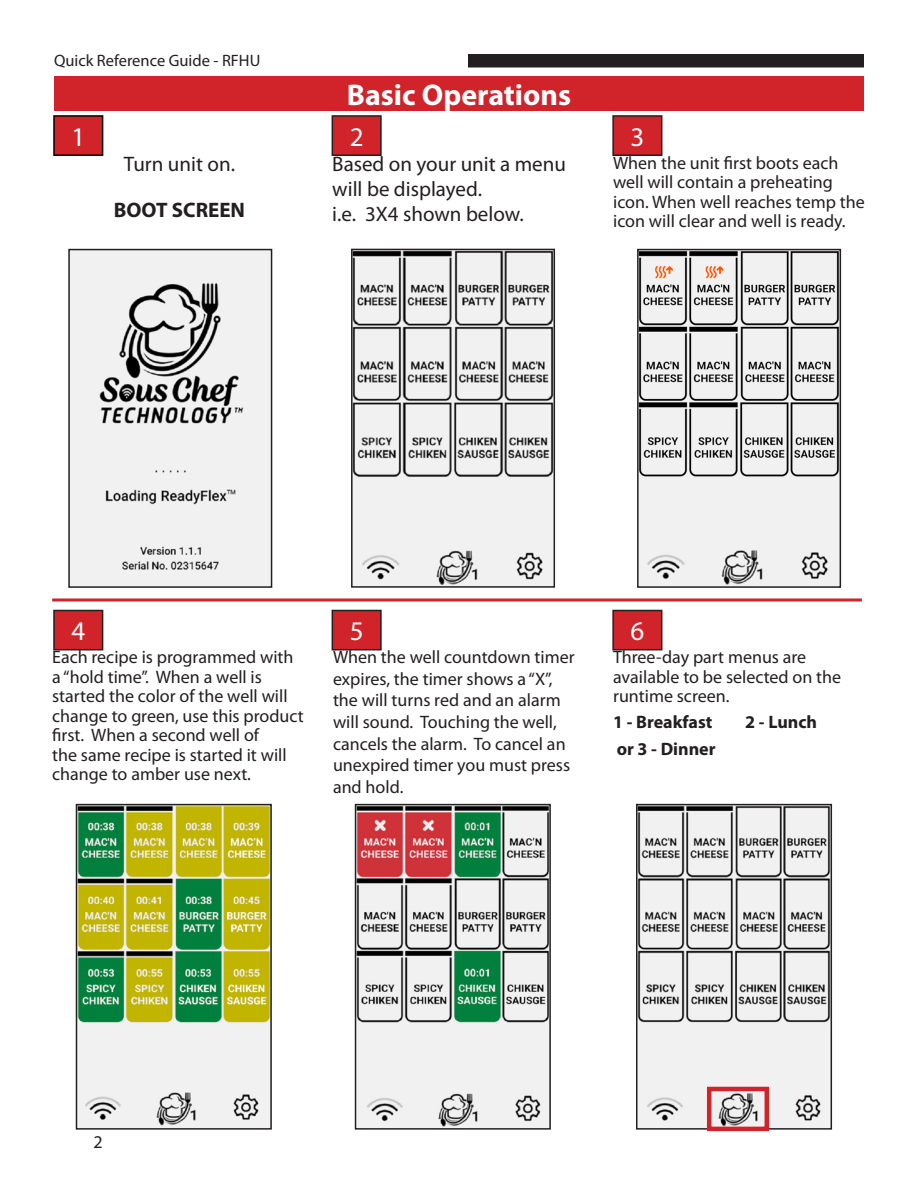
<style>
.page{position:relative;width:918px;height:1188px;background:#fff}
.page>*{position:absolute;margin:0;border:0;box-sizing:border-box;transform-origin:0 0}
.t1{font:700 30px "Myriad Pro";color:#fff}
.t2{font:27px "Myriad Pro";color:#fff}
.t3{font:21px/25.2px "Myriad Pro";color:#231f20}
.DUKE_Caution{font:700 21px "Myriad Pro";color:#231f20}
.DUKE_Caution-2{font:18px/19.5px "Myriad Pro";color:#231f20}
.DUKE_Body_Text{font:18px/19.5px "Myriad Pro";color:#231f20}
.DUKE_Body_Text-2{font:700 18px "Myriad Pro";color:#231f20}
.t4{font:16.5px "Myriad Pro";color:#231f20}
</style>
<div class="page">
<div style="left:468px;top:54px;width:396px;height:14px;background:#231f20"></div>
<div style="left:54px;top:76px;width:810px;height:35px;background:#d1232a"></div>
<img style="left:71px;top:252px;width:198px;height:333px">
<div style="left:68px;top:249px;width:204px;height:339px;border:2px solid #231f20"></div>
<img style="left:354px;top:252px;width:198px;height:333px">
<div style="left:351px;top:249px;width:204px;height:339px;border:2px solid #231f20"></div>
<hr style="left:52px;top:599px;width:810px;height:3px;background:#d1232a">
<div style="left:54px;top:116px;width:49px;height:39px;background:#d1232a"></div>
<div style="left:53px;top:115px;width:50px;height:41px;border:2px solid #000"></div>
<div style="left:332px;top:116px;width:49px;height:39px;background:#d1232a"></div>
<div style="left:332px;top:115px;width:50px;height:41px;border:2px solid #231f20"></div>
<div style="left:332px;top:610px;width:49px;height:40px;background:#d1232a"></div>
<div style="left:332px;top:610px;width:50px;height:40px;border:2px solid #231f20"></div>
<div style="left:613px;top:116px;width:49px;height:39px;background:#d1232a"></div>
<div style="left:612px;top:115px;width:50px;height:41px;border:2px solid #231f20"></div>
<div style="left:613px;top:610px;width:49px;height:40px;background:#d1232a"></div>
<div style="left:612px;top:610px;width:50px;height:40px;border:2px solid #231f20"></div>
<div style="left:54px;top:610px;width:49px;height:40px;background:#d1232a"></div>
<div style="left:53px;top:610px;width:50px;height:40px;border:2px solid #231f20"></div>
<img style="left:640px;top:252px;width:198px;height:333px">
<div style="left:637px;top:249px;width:204px;height:339px;border:2px solid #231f20"></div>
<img style="left:79px;top:807px;width:190px;height:320px">
<div style="left:76px;top:804px;width:196px;height:326px;border:2px solid #231f20"></div>
<img style="left:358px;top:807px;width:190px;height:320px">
<div style="left:355px;top:804px;width:196px;height:326px;border:2px solid #231f20"></div>
<img style="left:639px;top:807px;width:190px;height:320px">
<div style="left:636px;top:804px;width:196px;height:326px;border:2px solid #231f20"></div>
<div style="left:707px;top:1087px;width:62px;height:44px;border:4px solid #d1232a"></div>
<p class="t4" style="left:54px;top:51px;width:208px">Quick Reference Guide - RFHU</p>
<p class="t1" style="left:347px;top:76px;width:226px">Basic Operations</p>
<p class="t2" style="left:71px;top:120px;width:15px">1</p>
<p class="t2" style="left:350px;top:120px;width:15px">2</p>
<p class="t3" style="left:124px;top:151px;width:113px">Turn unit on.</p>
<p class="t3" style="left:332px;top:151px;width:235px">Based on your unit a menu will be displayed.</p>
<p class="t3" style="left:332px;top:201px;width:193px">i.e. 3X4 shown below.</p>
<p class="DUKE_Caution" style="left:114px;top:196px;width:133px">BOOT SCREEN</p>
<p class="t2" style="left:630px;top:120px;width:15px">3</p>
<p class="DUKE_Caution-2" style="left:613px;top:153px;width:253px">When the unit first boots each well will contain a preheating icon. When well reaches temp the icon will clear and well is ready.</p>
<p class="t2" style="left:71px;top:615px;width:15px">4</p>
<p class="t2" style="left:630px;top:615px;width:15px">6</p>
<p class="t2" style="left:350px;top:615px;width:15px">5</p>
<p class="DUKE_Caution-2" style="left:52px;top:647px;width:253px">Each recipe is programmed with a “hold time”. When a well is started the color of the well will change to green, use this product first. When a second well of<br>the same recipe is started it will change to amber use next.</p>
<p class="DUKE_Caution-2" style="left:333px;top:646px;width:243px;line-height:21.6px">When the well countdown timer expires, the timer shows a “X”, the will turns red and an alarm will sound. Touching the well, cancels the alarm. To cancel an unexpired timer you must press and hold.</p>
<p class="DUKE_Body_Text" style="left:613px;top:647px;width:230px">Three-day part menus are available to be selected on the runtime screen.</p>
<p class="DUKE_Body_Text-2" style="left:613px;top:711px;width:101px">1 - Breakfast</p>
<p class="DUKE_Body_Text-2" style="left:745px;top:711px;width:73px">2 - Lunch</p>
<p class="DUKE_Body_Text-2" style="left:617px;top:737px;width:100px">or 3 - Dinner</p>
<p class="DUKE_Caution-2" style="left:93px;top:1131px;width:11px">2</p>
</div>
